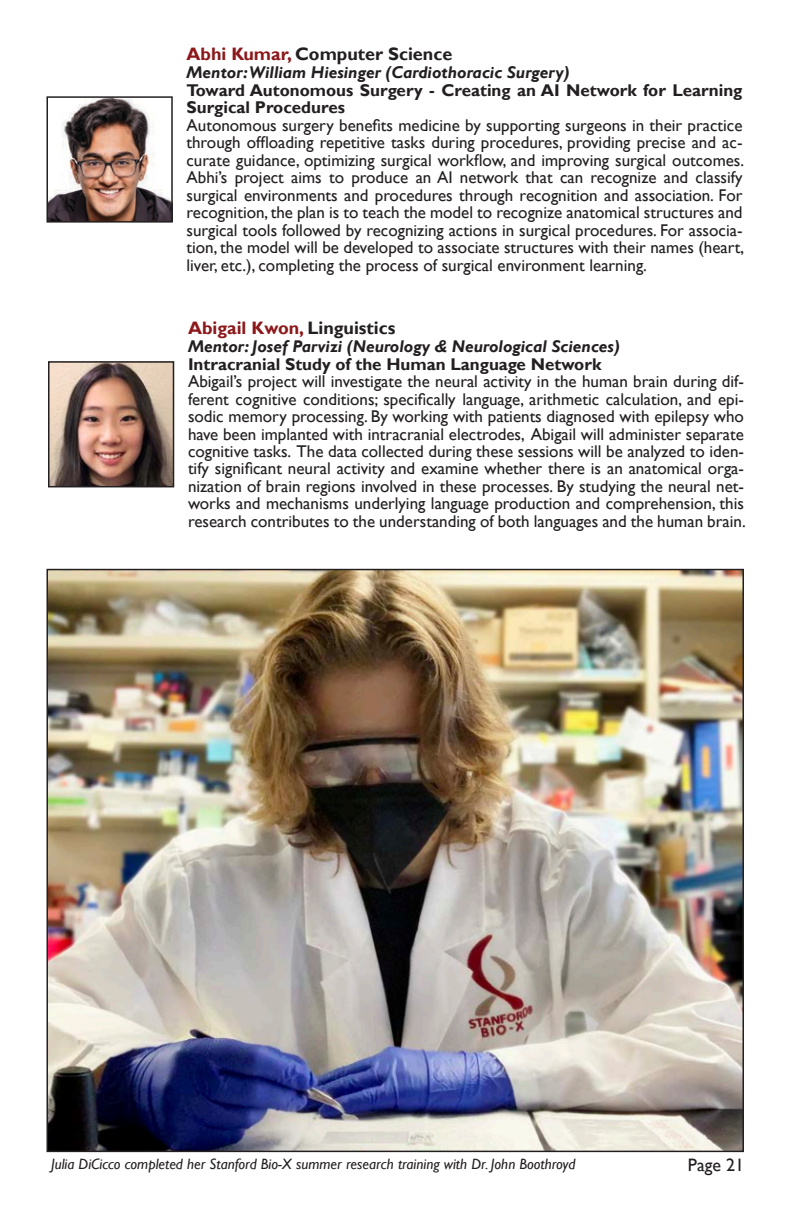
<style>
.page{position:relative;width:792px;height:1224px;background:#fff}
.page>*{position:absolute;margin:0;border:0;box-sizing:border-box;transform-origin:0 0}
.t1{font:700 18px "Gill Sans";color:#231f20}
.t2{font:700 18px "Gill Sans";color:#8c181b}
.t3{font:18px "Gill Sans";color:#231f20}
.t4{font:17px/17.4px "Gill Sans";color:#231f20;text-align:justify}
.t5{font:700 17px/17.4px "Gill Sans";color:#231f20}
.t6{font:italic 700 17px "Gill Sans";color:#231f20}
.t7{font:italic 15px "Gill Sans";color:#231f20}
.s1{color:#8c181b}
.s2{color:#231f20}
</style>
<div class="page">
<img style="left:49px;top:572px;width:692px;height:577px">
<img style="left:49px;top:99px;width:121px;height:121px">
<div style="left:46px;top:96px;width:127px;height:127px;border:2px solid #231f20"></div>
<img style="left:51px;top:364px;width:120px;height:120px">
<div style="left:48px;top:361px;width:126px;height:126px;border:2px solid #231f20"></div>
<p class="t1" style="left:186px;top:44px;width:267px"><span class="s1">Abhi Kumar,</span> Computer Science</p>
<p class="t6" style="left:186px;top:63px;width:385px">Mentor: William Hiesinger (Cardiothoracic Surgery)</p>
<p class="t5" style="left:186px;top:82px;width:558px">Toward Autonomous Surgery - Creating an AI Network for Learning<br>Surgical Procedures</p>
<p class="t4" style="left:186px;top:117px;width:559px">Autonomous surgery benefits medicine by supporting surgeons in their practice through offloading repetitive tasks during procedures, providing precise and ac&shy;curate guidance, optimizing surgical workflow, and improving surgical outcomes.<br>Abhi’s project aims to produce an AI network that can recognize and classify surgical environments and procedures through recognition and association. For recognition, the plan is to teach the model to recognize anatomical structures and surgical tools followed by recognizing actions in surgical procedures. For associa&shy;tion, the model will be developed to associate structures with their names (heart, liver, etc.), completing the process of surgical environment learning.</p>
<p class="t2" style="left:188px;top:317px;width:209px">Abigail Kwon, <span class="s2">Linguistics</span></p>
<p class="t6" style="left:188px;top:336px;width:433px">Mentor: Josef Parvizi (Neurology &amp; Neurological Sciences)</p>
<p class="t5" style="left:188px;top:356px;width:415px">Intracranial Study of the Human Language Network</p>
<p class="t4" style="left:188px;top:373px;width:559px">Abigail’s project will investigate the neural activity in the human brain during dif&shy;ferent cognitive conditions; specifically language, arithmetic calculation, and epi&shy;sodic memory processing. By working with patients diagnosed with epilepsy who have been implanted with intracranial electrodes, Abigail will administer separate cognitive tasks. The data collected during these sessions will be analyzed to iden&shy;tify significant neural activity and examine whether there is an anatomical orga&shy;nization of brain regions involved in these processes. By studying the neural net&shy;works and mechanisms underlying language production and comprehension, this research contributes to the understanding of both languages and the human brain.</p>
<p class="t7" style="left:51px;top:1155px;width:526px">Julia DiCicco completed her Stanford Bio-X summer research training with Dr. John Boothroyd</p>
<p class="t3" style="left:688px;top:1154px;width:58px">Page 21</p>
</div>
